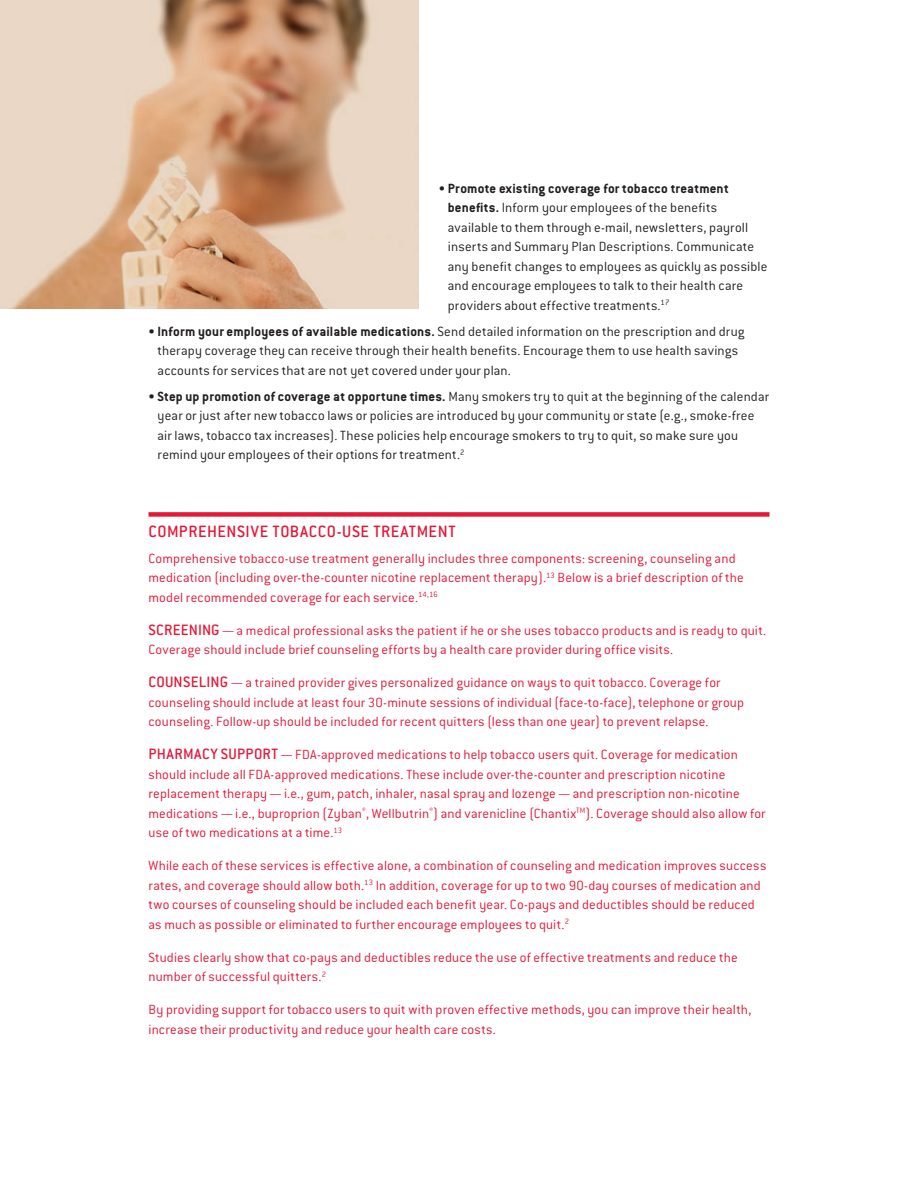
<style>
.page{position:relative;width:918px;height:1188px;background:#fff}
.page>*{position:absolute;margin:0;border:0;box-sizing:border-box;transform-origin:0 0}
.t1{font:500 18px "Conduit ITC";letter-spacing:.035em;color:#e51836}
.t2{font:300 14.7px/19.5px "Conduit ITC";letter-spacing:.01em;color:#e51836}
.t3{font:300 14.7px/19.5px "Conduit ITC";letter-spacing:.01em;color:#231f20}
.s1{font-weight:700}
.s2{font-weight:500;font-size:16.5px}
</style>
<div class="page">
<div style="left:148px;top:512px;width:622px;height:5px;background:#e51836"></div>
<img style="left:0;top:0;width:418px;height:309px">
<p class="t3" style="left:448px;top:178px;width:321px;text-indent:-9px">• <span class="s1">Promote existing coverage for tobacco treatment benefits.</span> Inform your employees of the benefits available to them through e-mail, newsletters, payroll inserts and Summary Plan Descriptions. Communicate any benefit changes to employees as quickly as possible and encourage employees to talk to their health care providers about effective treatments.<sup>17</sup></p>
<p class="t3" style="left:158px;top:321px;width:588px;text-indent:-9px">• <span class="s1">Inform your employees of available medications.</span> Send detailed information on the prescription and drug therapy coverage they can receive through their health benefits. Encourage them to use health savings accounts for services that are not yet covered under your plan.</p>
<p class="t3" style="left:158px;top:386px;width:613px;text-indent:-9px">• <span class="s1">Step up promotion of coverage at opportune times.</span> Many smokers try to quit at the beginning of the calendar year or just after new tobacco laws or policies are introduced by your community or state (e.g., smoke-free air laws, tobacco tax increases). These policies help encourage smokers to try to quit, so make sure you remind your employees of their options for treatment.<sup>2</sup></p>
<p class="t1" style="left:148px;top:521px;width:309px">COMPREHENSIVE TOBACCO-USE TREATMENT</p>
<p class="t2" style="left:148px;top:549px;width:597px">Comprehensive tobacco-use treatment generally includes three components: screening, counseling and medication (including over-the-counter nicotine replacement therapy).<sup>13</sup> Below is a brief description of the model recommended coverage for each service.<sup>14,16</sup></p>
<p class="t2" style="left:148px;top:621px;width:619px"><span class="s2">SCREENING</span> — a medical professional asks the patient if he or she uses tobacco products and is ready to quit.<br>Coverage should include brief counseling efforts by a health care provider during office visits.</p>
<p class="t2" style="left:148px;top:673px;width:597px"><span class="s2">COUNSELING</span> — a trained provider gives personalized guidance on ways to quit tobacco. Coverage for counseling should include at least four 30-minute sessions of individual (face-to-face), telephone or group counseling. Follow-up should be included for recent quitters (less than one year) to prevent relapse.</p>
<p class="t2" style="left:148px;top:745px;width:619px"><span class="s2">PHARMACY SUPPORT</span> — FDA-approved medications to help tobacco users quit. Coverage for medication should include all FDA-approved medications. These include over-the-counter and prescription nicotine replacement therapy — i.e., gum, patch, inhaler, nasal spray and lozenge — and prescription non-nicotine medications — i.e., buproprion (Zyban<sup>®</sup>, Wellbutrin<sup>®</sup>) and varenicline (Chantix<sup>TM</sup>). Coverage should also allow for use of two medications at a time.<sup>13</sup></p>
<p class="t2" style="left:148px;top:856px;width:619px">While each of these services is effective alone, a combination of counseling and medication improves success rates, and coverage should allow both.<sup>13</sup> In addition, coverage for up to two 90-day courses of medication and two courses of counseling should be included each benefit year. Co-pays and deductibles should be reduced as much as possible or eliminated to further encourage employees to quit.<sup>2</sup></p>
<p class="t2" style="left:148px;top:948px;width:591px">Studies clearly show that co-pays and deductibles reduce the use of effective treatments and reduce the number of successful quitters.<sup>2</sup></p>
<p class="t2" style="left:148px;top:1000px;width:604px">By providing support for tobacco users to quit with proven effective methods, you can improve their health, increase their productivity and reduce your health care costs.</p>
</div>
